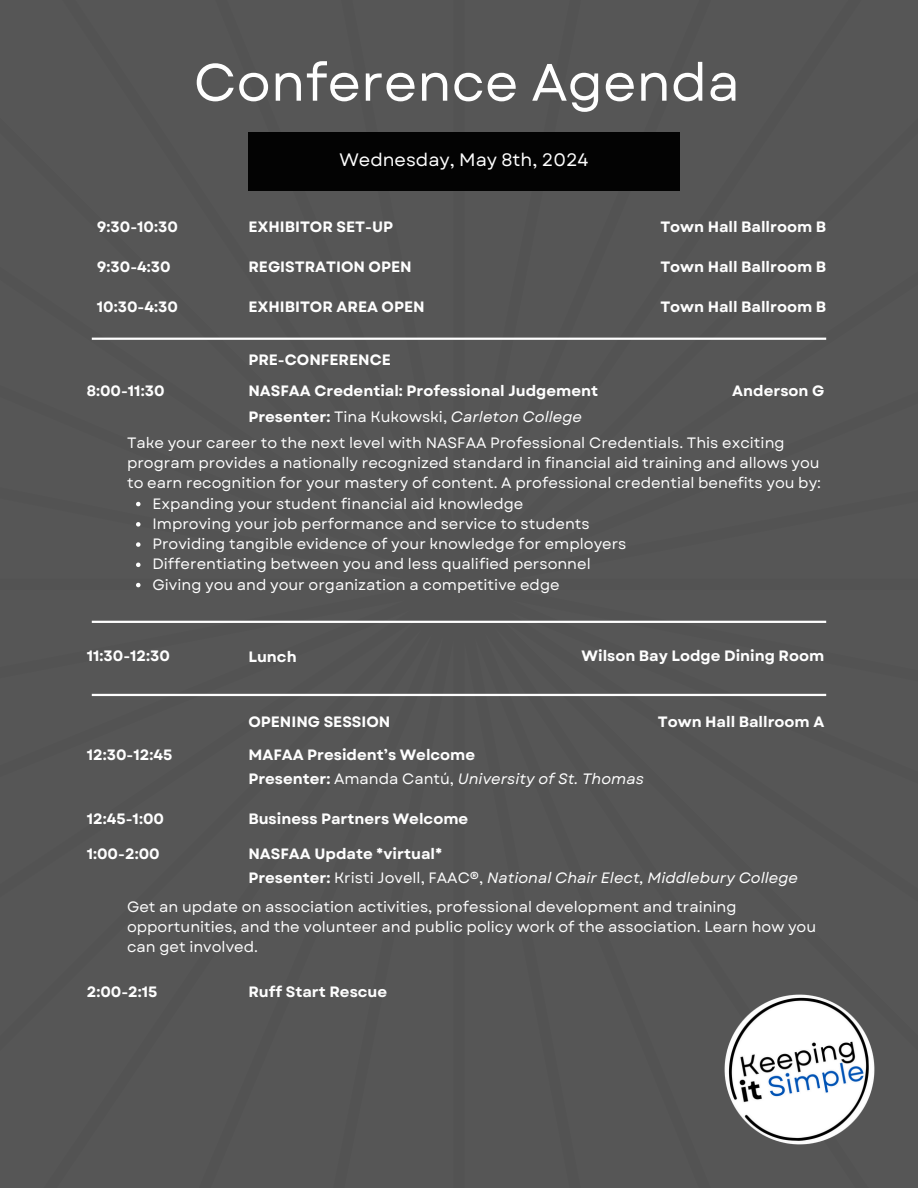
<style>
.page{position:relative;width:918px;height:1188px;background:#565656}
.page>*{position:absolute;margin:0;border:0;box-sizing:border-box;transform-origin:0 0}
.t1{font:52.5px "Garet";color:#fefefe}
.t2{font:18px "Garet";color:#fefefe}
.t3{font:15px/20.2px "Garet";color:#fefefe}
.t4{font:700 15px "Garet";color:#fefefe}
.t5{font:italic 15px "Garet";color:#fefefe}
.s1{font-weight:700;font-style:normal}
.s2{font-style:normal}
</style>
<div class="page">
<div style="left:248px;top:132px;width:432px;height:59px;background:#030303"></div>
<svg style="left:136px;top:502px;width:5px;height:4px"></svg>
<svg style="left:136px;top:522px;width:5px;height:5px"></svg>
<svg style="left:136px;top:542px;width:5px;height:5px"></svg>
<svg style="left:136px;top:563px;width:5px;height:4px"></svg>
<svg style="left:136px;top:583px;width:5px;height:4px"></svg>
<hr style="left:92px;top:338px;width:734px;height:2px;background:#fefefe">
<hr style="left:92px;top:694px;width:734px;height:2px;background:#fefefe">
<hr style="left:92px;top:621px;width:734px;height:2px;background:#fefefe">
<img style="left:682px;top:952px;width:236px;height:236px">
<p class="t1" style="left:194px;top:45px;width:548px">Conference Agenda</p>
<h1 class="t2" style="left:340px;top:147px;width:251px">Wednesday, May 8th, 2024</h1>
<h4 class="t4" style="left:97px;top:216px;width:83px">9:30-10:30</h4>
<h4 class="t4" style="left:248px;top:216px;width:146px">EXHIBITOR SET-UP</h4>
<h4 class="t4" style="left:660px;top:216px;width:167px">Town Hall Ballroom B</h4>
<p class="t4" style="left:97px;top:256px;width:75px">9:30-4:30</p>
<p class="t4" style="left:248px;top:256px;width:165px">REGISTRATION OPEN</p>
<p class="t4" style="left:660px;top:256px;width:167px">Town Hall Ballroom B</p>
<p class="t4" style="left:97px;top:296px;width:83px">10:30-4:30</p>
<p class="t4" style="left:248px;top:296px;width:178px">EXHIBITOR AREA OPEN</p>
<p class="t4" style="left:660px;top:296px;width:167px">Town Hall Ballroom B</p>
<h2 class="t4" style="left:248px;top:349px;width:144px">PRE-CONFERENCE</h2>
<h4 class="t4" style="left:87px;top:379px;width:79px">8:00-11:30</h4>
<h3 class="t4" style="left:248px;top:379px;width:351px">NASFAA Credential: Professional Judgement</h3>
<h4 class="t4" style="left:732px;top:379px;width:94px">Anderson G</h4>
<h4 class="t5" style="left:248px;top:406px;width:335px"><span class="s1">Presenter:</span> <span class="s2">Tina Kukowski,</span> Carleton College</h4>
<h3 class="t3" style="left:127px;top:433px;width:696px">Take your career to the next level with NASFAA Professional Credentials. This exciting program provides a nationally recognized standard in financial aid training and allows you to earn recognition for your mastery of content. A professional credential benefits you by:</h3>
<h4 class="t3" style="left:153px;top:493px;width:372px">Expanding your student financial aid knowledge</h4>
<h4 class="t3" style="left:153px;top:514px;width:439px">Improving your job performance and service to students</h4>
<h3 class="t3" style="left:153px;top:534px;width:475px">Providing tangible evidence of your knowledge for employers</h3>
<h4 class="t3" style="left:153px;top:554px;width:440px">Differentiating between you and less qualified personnel</h4>
<h3 class="t3" style="left:153px;top:574px;width:409px">Giving you and your organization a competitive edge</h3>
<p class="t4" style="left:87px;top:645px;width:85px">11:30-12:30</p>
<p class="t4" style="left:248px;top:646px;width:50px">Lunch</p>
<p class="t4" style="left:582px;top:645px;width:244px">Wilson Bay Lodge Dining Room</p>
<h4 class="t4" style="left:248px;top:711px;width:144px">OPENING SESSION</h4>
<p class="t4" style="left:87px;top:744px;width:87px">12:30-12:45</p>
<h4 class="t4" style="left:248px;top:744px;width:228px">MAFAA President’s Welcome</h4>
<h4 class="t5" style="left:248px;top:768px;width:397px"><span class="s1">Presenter:</span> <span class="s2">Amanda Cantú,</span> University of St. Thomas</h4>
<h3 class="t4" style="left:87px;top:808px;width:79px">12:45-1:00</h3>
<h4 class="t4" style="left:248px;top:808px;width:221px">Business Partners Welcome</h4>
<h4 class="t4" style="left:658px;top:711px;width:168px">Town Hall Ballroom A</h4>
<h4 class="t4" style="left:87px;top:843px;width:74px">1:00-2:00</h4>
<h4 class="t4" style="left:248px;top:843px;width:195px">NASFAA Update *virtual*</h4>
<h4 class="t5" style="left:248px;top:867px;width:551px"><span class="s1">Presenter:</span> <span class="s2">Kristi Jovell, FAAC®,</span> National Chair Elect, Middlebury College</h4>
<h4 class="t3" style="left:127px;top:896px;width:691px">Get an update on association activities, professional development and training opportunities, and the volunteer and public policy work of the association. Learn how you can get involved.</h4>
<h4 class="t4" style="left:87px;top:981px;width:72px">2:00-2:15</h4>
<p class="t4" style="left:248px;top:981px;width:140px">Ruff Start Rescue</p>
</div>
